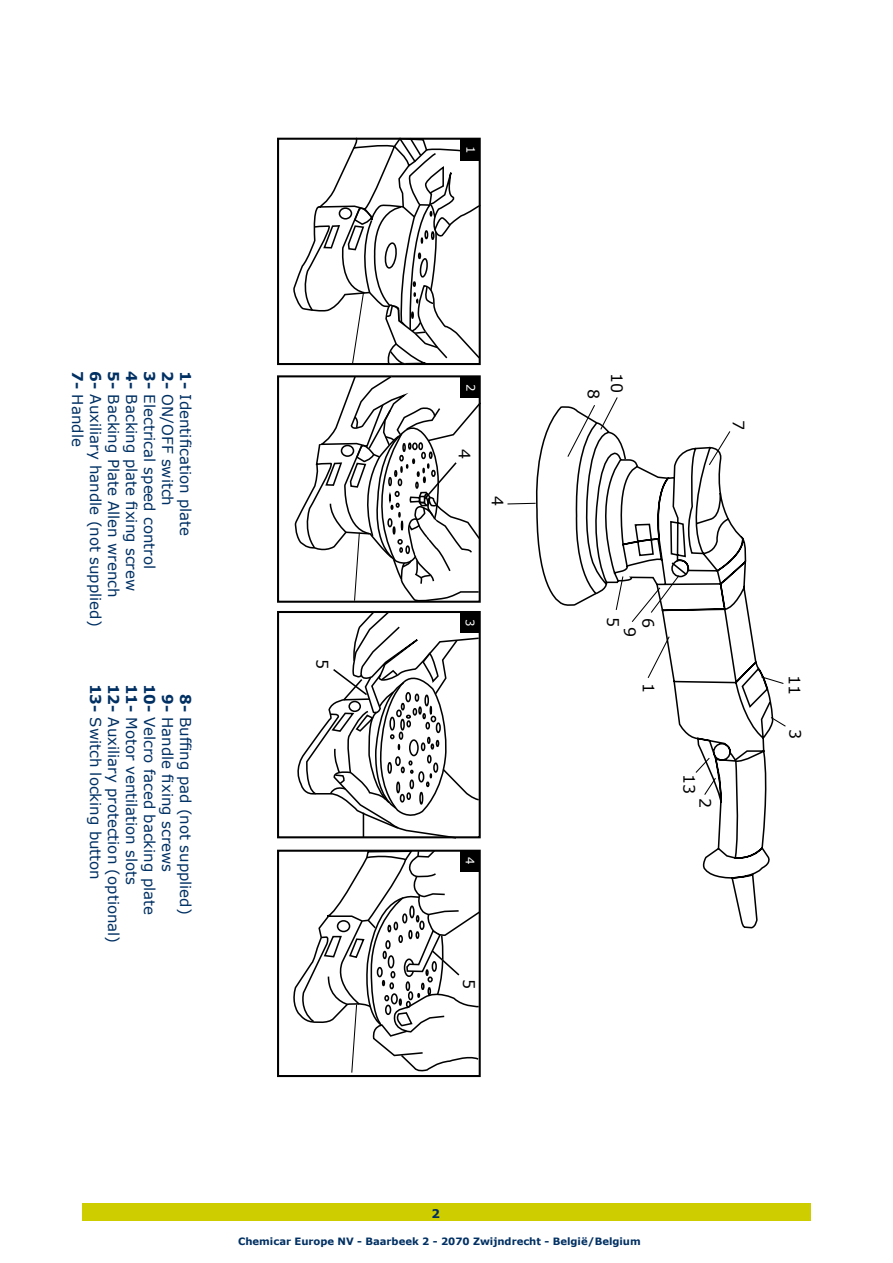
<style>
.page{position:relative;width:893px;height:1263px;background:#fff}
.page>*{position:absolute;margin:0;border:0;box-sizing:border-box;transform-origin:0 0}
.t1{font:15.75px/23.7px "Verdana";color:#000}
.t2{font:15px/18px "Verdana";color:#003063}
.t3{font:700 12px "Verdana";color:#003063}
.t4{font:11.7px "Verdana";color:#fff}
.t5{font:700 10.05px "Verdana";color:#003063}
.s1{font-weight:700}
</style>
<div class="page">
<div style="left:82px;top:1203px;width:729px;height:18px;background:#cdcd00"></div>
<svg style="left:624px;top:447px;width:149px;height:482px"></svg>
<div style="left:277px;top:850px;width:204px;height:227px;border:2px solid #000"></div>
<svg style="left:708px;top:431px;width:23px;height:35px"></svg>
<svg style="left:647px;top:635px;width:24px;height:44px"></svg>
<svg style="left:760px;top:675px;width:24px;height:10px"></svg>
<svg style="left:770px;top:716px;width:16px;height:12px"></svg>
<svg style="left:694px;top:757px;width:23px;height:39px"></svg>
<svg style="left:631px;top:561px;width:58px;height:62px"></svg>
<svg style="left:507px;top:397px;width:117px;height:213px"></svg>
<svg style="left:291px;top:849px;width:190px;height:225px"></svg>
<svg style="left:291px;top:137px;width:190px;height:702px"></svg>
<p class="t2" style="left:195px;top:371px;width:257px;rotate:90deg"><span class="s1">1-</span> Identification plate<br><span class="s1">2-</span> ON/OFF switch<br><span class="s1">3-</span> Electrical speed control<br><span class="s1">4-</span> Backing plate fixing screw<br><span class="s1">5-</span> Backing Plate Allen wrench<br><span class="s1">6-</span> Auxiliary handle (not supplied)<br><span class="s1">7-</span> Handle</p>
<p class="t2" style="left:103px;top:684px;width:198px;rotate:90deg"><span class="s1">13-</span> Switch locking button</p>
<p class="t2" style="left:123px;top:684px;width:261px;rotate:90deg"><span class="s1">12-</span> Auxiliary protection (optional)</p>
<p class="t2" style="left:139px;top:684px;width:203px;rotate:90deg"><span class="s1">11-</span> Motor ventilation slots</p>
<p class="t2" style="left:157px;top:684px;width:233px;rotate:90deg"><span class="s1">10-</span> Velcro faced backing plate</p>
<p class="t2" style="left:195px;top:694px;width:222px;rotate:90deg"><span class="s1">8-</span> Buffing pad (not supplied)</p>
<p class="t2" style="left:177px;top:694px;width:179px;rotate:90deg"><span class="s1">9-</span> Handle fixing screws</p>
<p class="t1" style="left:333px;top:659px;width:12px;rotate:90deg">5</p>
<p class="t4" style="left:475px;top:146px;width:9px;rotate:90deg">1</p>
<p class="t4" style="left:475px;top:384px;width:9px;rotate:90deg">2</p>
<p class="t1" style="left:475px;top:449px;width:12px;rotate:90deg">4</p>
<p class="t1" style="left:508px;top:496px;width:12px;rotate:90deg">4</p>
<p class="t4" style="left:475px;top:619px;width:9px;rotate:90deg">3</p>
<p class="t4" style="left:475px;top:857px;width:9px;rotate:90deg">4</p>
<p class="t1" style="left:479px;top:979px;width:12px;rotate:90deg">5</p>
<p class="t1" style="left:628px;top:389px;width:12px;text-indent:-16px;rotate:90deg">10<br>8</p>
<p class="t1" style="left:749px;top:420px;width:12px;rotate:90deg">7</p>
<p class="t1" style="left:623px;top:617px;width:12px;rotate:90deg">5</p>
<p class="t1" style="left:659px;top:618px;width:12px;rotate:90deg">6</p>
<p class="t1" style="left:640px;top:627px;width:12px;rotate:90deg">9</p>
<p class="t1" style="left:659px;top:683px;width:12px;rotate:90deg">1</p>
<p class="t1" style="left:700px;top:773px;width:22px;rotate:90deg">13</p>
<p class="t1" style="left:716px;top:798px;width:12px;rotate:90deg">2</p>
<p class="t1" style="left:805px;top:675px;width:22px;rotate:90deg">11</p>
<p class="t1" style="left:806px;top:729px;width:12px;rotate:90deg">3</p>
<p class="t3" style="left:432px;top:1209px;width:10px">2</p>
<p class="t5" style="left:238px;top:1237px;width:404px">Chemicar Europe NV - Baarbeek 2 - 2070 Zwijndrecht - België/Belgium</p>
</div>
